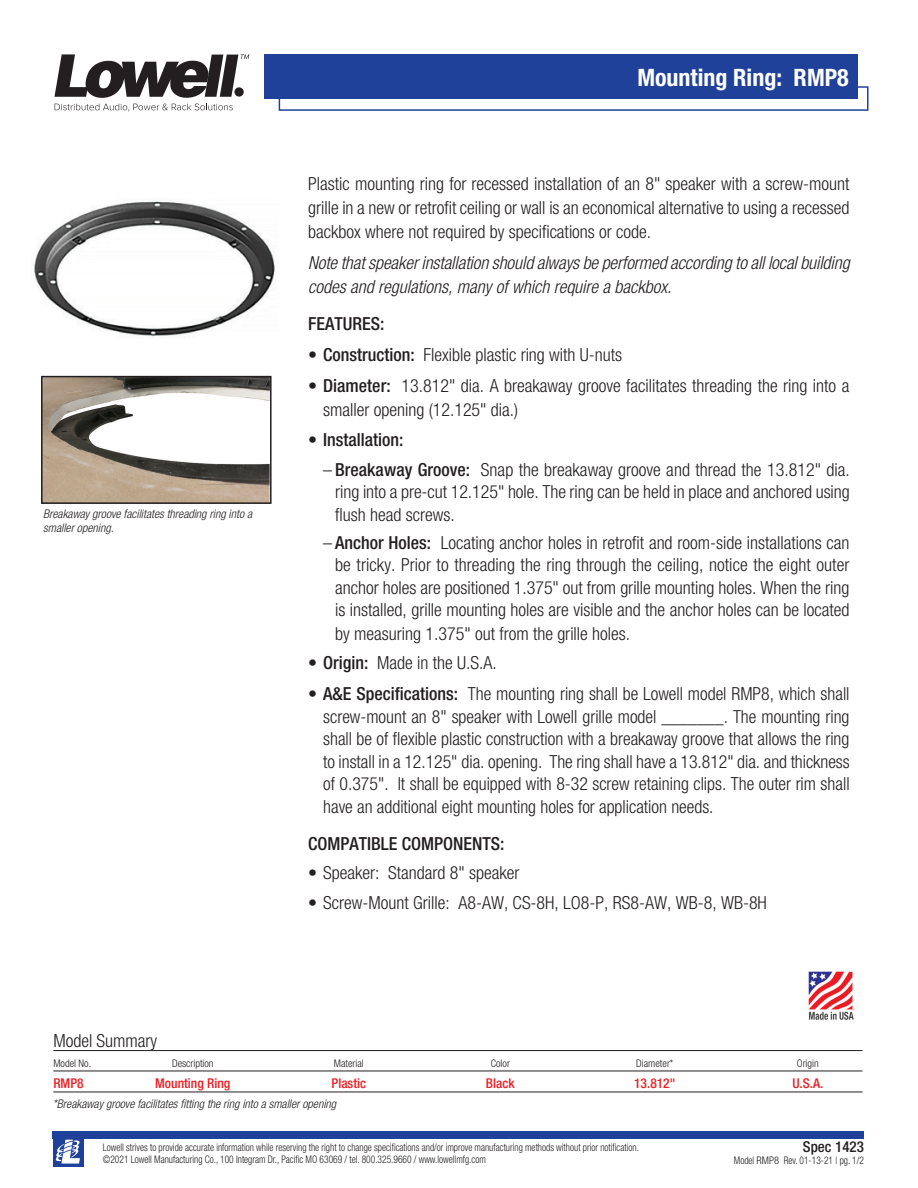
<style>
.page{position:relative;width:918px;height:1188px;background:#fff}
.page>*{position:absolute;margin:0;border:0;box-sizing:border-box;transform-origin:0 0}
.Product_-_Model_No{font:700 condensed 24px "Helvetica Neue LT Std";color:#fff}
.Paragraph_text{font:300 condensed 18px/22.8px "Helvetica Neue LT Std";color:#231f20;text-align:justify}
.Paragraph_titles{font:300 condensed 18px/22.5px "Helvetica Neue LT Std";color:#231f20}
.Paragraph_titles-2{font:italic 300 condensed 18px/24px "Helvetica Neue LT Std";letter-spacing:-.005em;color:#231f20}
.Paragraph_titles-3{font:500 condensed 18px "Helvetica Neue LT Std";color:#231f20}
.Product_-_Subhead{font:300 condensed 18px "Helvetica Neue LT Std";color:#231f20}
.t1{font:500 condensed 15px "Helvetica Neue LT Std";color:#231f20}
.Subheads_18pt{font:500 condensed 13.5px "Helvetica Neue LT Std";color:#ee1d23}
.Paragraph_titles-4{font:italic 300 condensed 12px/13.5px "Helvetica Neue LT Std";color:#231f20}
.Subheads_18pt-2{font:300 condensed 10.5px/12px "Helvetica Neue LT Std";color:#231f20;scale:.9 1}
.Subheads_18pt-3{font:300 condensed 10.5px "Helvetica Neue LT Std";color:#231f20}
.s1{font-weight:500}
.s2{font-weight:300}
</style>
<div class="page">
<div style="left:264px;top:54px;width:594px;height:45px;background:#20419a"></div>
<svg style="left:54px;top:54px;width:195px;height:57px"></svg>
<div style="left:53px;top:1131px;width:811px;height:7px;background:#20419a"></div>
<div style="left:53px;top:1133px;width:30px;height:34px;background:#20419a"></div>
<svg style="left:56px;top:1140px;width:24px;height:24px"></svg>
<svg style="left:278px;top:86px;width:591px;height:25px"></svg>
<hr style="left:53px;top:1050px;width:810px;height:1px;background:#231f20">
<hr style="left:53px;top:1071px;width:810px;height:1px;background:#231f20">
<hr style="left:53px;top:1092px;width:810px;height:1px;background:#231f20">
<img style="left:808px;top:971px;width:47px;height:49px">
<img style="left:34px;top:201px;width:241px;height:136px">
<img style="left:44px;top:379px;width:225px;height:122px">
<div style="left:41px;top:376px;width:231px;height:128px;border:2px solid #231f20"></div>
<p class="Paragraph_titles-4" style="left:43px;top:508px;width:210px">Breakaway groove facilitates threading ring into a smaller opening.</p>
<p class="Product_-_Model_No" style="left:637px;top:63px;width:213px">Mounting Ring: RMP8</p>
<p class="Paragraph_text" style="left:308px;top:171px;width:543px;line-height:24px">Plastic mounting ring for recessed installation of an 8" speaker with a screw-mount grille in a new or retrofit ceiling or wall is an economical alternative to using a recessed backbox where not required by specifications or code.</p>
<p class="Paragraph_titles-2" style="left:308px;top:251px;width:543px">Note that speaker installation should always be performed according to all local building codes and regulations, many of which require a backbox.</p>
<p class="Paragraph_titles-3" style="left:308px;top:313px;width:78px">FEATURES:</p>
<p class="Paragraph_titles" style="left:308px;top:343px;width:316px">• <span class="s1">Construction:</span> Flexible plastic ring with U-nuts</p>
<p class="Paragraph_titles" style="left:323px;top:373px;width:528px;line-height:24px;text-indent:-15px">• <span class="s1">Diameter:</span> 13.812" dia. A breakaway groove facilitates threading the ring into a smaller opening (12.125" dia.)</p>
<p class="Paragraph_titles-3" style="left:308px;top:429px;width:97px"><span class="s2">•</span> Installation:</p>
<p class="Paragraph_text" style="left:335px;top:458px;width:516px;text-indent:-12px">– <span class="s1">Breakaway Groove:</span> Snap the breakaway groove and thread the 13.812" dia. ring into a pre-cut 12.125" hole. The ring can be held in place and anchored using flush head screws.</p>
<p class="Paragraph_text" style="left:335px;top:531px;width:516px;text-indent:-12px">– <span class="s1">Anchor Holes:</span> Locating anchor holes in retrofit and room-side installations can be tricky. Prior to threading the ring through the ceiling, notice the eight outer anchor holes are positioned 1.375" out from grille mounting holes. When the ring is installed, grille mounting holes are visible and the anchor holes can be located by measuring 1.375" out from the grille holes.</p>
<p class="Paragraph_titles" style="left:308px;top:652px;width:190px">• <span class="s1">Origin:</span> Made in the U.S.A.</p>
<p class="Paragraph_titles" style="left:323px;top:682px;width:528px;text-align:justify;text-indent:-15px">• <span class="s1">A&amp;E Specifications:</span> The mounting ring shall be Lowell model RMP8, which shall screw-mount an 8" speaker with Lowell grille model _______. The mounting ring shall be of flexible plastic construction with a breakaway groove that allows the ring to install in a 12.125" dia. opening. The ring shall have a 13.812" dia. and thickness of 0.375". It shall be equipped with 8-32 screw retaining clips. The outer rim shall have an additional eight mounting holes for application needs.</p>
<p class="Paragraph_titles-3" style="left:308px;top:833px;width:198px">COMPATIBLE COMPONENTS:</p>
<p class="Paragraph_titles" style="left:308px;top:862px;width:213px">• Speaker: Standard 8" speaker</p>
<p class="Paragraph_titles" style="left:308px;top:891px;width:460px">• Screw-Mount Grille: A8-AW, CS-8H, LO8-P, RS8-AW, WB-8, WB-8H</p>
<p class="Product_-_Subhead" style="left:53px;top:1030px;width:105px">Model Summary</p>
<p class="Subheads_18pt-3" style="left:53px;top:1057px;width:39px">Model No.</p>
<p class="Subheads_18pt-3" style="left:172px;top:1057px;width:43px">Description</p>
<p class="Subheads_18pt-3" style="left:334px;top:1057px;width:31px">Material</p>
<p class="Subheads_18pt-3" style="left:491px;top:1057px;width:21px">Color</p>
<p class="Subheads_18pt-3" style="left:636px;top:1057px;width:39px">Diameter*</p>
<p class="Subheads_18pt-3" style="left:797px;top:1057px;width:23px">Origin</p>
<p class="Subheads_18pt" style="left:53px;top:1075px;width:32px">RMP8</p>
<p class="Subheads_18pt" style="left:155px;top:1075px;width:77px">Mounting Ring</p>
<p class="Subheads_18pt" style="left:332px;top:1075px;width:36px">Plastic</p>
<p class="Subheads_18pt" style="left:486px;top:1075px;width:30px">Black</p>
<p class="Subheads_18pt" style="left:634px;top:1075px;width:43px">13.812"</p>
<p class="Subheads_18pt" style="left:792px;top:1075px;width:32px">U.S.A.</p>
<p class="Paragraph_titles-4" style="left:53px;top:1097px;width:285px">*Breakaway groove facilitates fitting the ring into a smaller opening</p>
<p class="Subheads_18pt-2" style="left:103px;top:1141px;width:597px">Lowell strives to provide accurate information while reserving the right to change specifications and/or improve manufacturing methods without prior notification. ©2021 Lowell Manufacturing Co., 100 Integram Dr., Pacific MO 63069 / tel. 800.325.9660 / www.lowellmfg.com</p>
<p class="t1" style="left:803px;top:1138px;width:63px">Spec 1423</p>
<p class="Subheads_18pt-2" style="left:734px;top:1155px;width:146px">Model RMP8 Rev. 01-13-21 | pg. 1/2</p>
</div>
